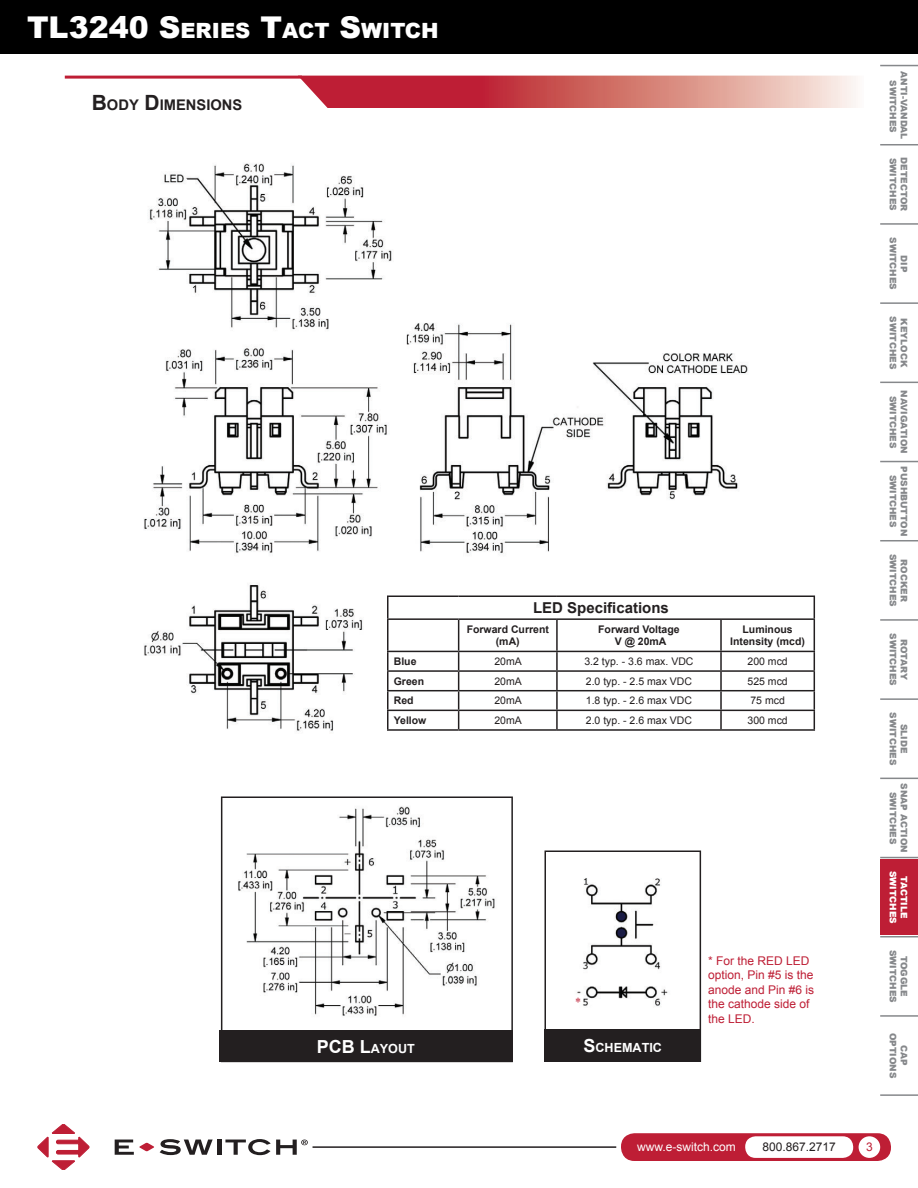
<style>
.page{position:relative;width:918px;height:1188px;background:#fff}
.page>*{position:absolute;margin:0;border:0;box-sizing:border-box;transform-origin:0 0}
.t1{font:900 21px "Arial";color:#fff}
.t2{font:700 15px "Arial";color:#231f20}
.t3{font:700 14.7px "Arial";color:#231f20}
.t4{font:700 12.6px "Arial";color:#fff}
.t5{font:12px/14.4px "Arial";color:#be1e35}
.t6{font:12px "Arial";color:#fff}
.t7{font:12px "Arial";color:#231f20}
.t8{font:12px "Times New Roman";color:#be1e35}
.t9{font:10.5px "Arial";color:#231f20}
.t10{font:700 10.5px/12.6px "Arial";color:#231f20;text-align:center}
.t11{font:900 9px/10.8px "Arial";color:#86888b;text-align:center}
.t12{font:900 9px/10.8px "Arial";color:#fff;text-align:center}
.s1{font-size:30px}
.s2{font-size:21px}
.s3{font-size:18px}
</style>
<div class="page">
<div style="left:621px;top:1133px;width:270px;height:28px;background:#be1e35;border-radius:14px"></div>
<div style="left:745px;top:1136px;width:108px;height:22px;background:#fff;border-radius:10px"></div>
<div style="left:859px;top:1136px;width:21px;height:22px;background:#fff;border-radius:50%"></div>
<hr style="left:313px;top:1146px;width:303px;height:2px;background:#231f20">
<hr style="left:880px;top:65px;width:38px;height:1px;background:#86888b">
<hr style="left:880px;top:1094px;width:38px;height:2px;background:#86888b">
<hr style="left:880px;top:144px;width:38px;height:1px;background:#86888b">
<hr style="left:880px;top:223px;width:38px;height:2px;background:#86888b">
<hr style="left:880px;top:302px;width:38px;height:2px;background:#86888b">
<hr style="left:880px;top:382px;width:38px;height:1px;background:#86888b">
<hr style="left:880px;top:461px;width:38px;height:1px;background:#86888b">
<hr style="left:880px;top:540px;width:38px;height:1px;background:#86888b">
<hr style="left:880px;top:619px;width:38px;height:2px;background:#86888b">
<hr style="left:880px;top:698px;width:38px;height:2px;background:#86888b">
<hr style="left:880px;top:778px;width:38px;height:1px;background:#86888b">
<hr style="left:880px;top:857px;width:38px;height:1px;background:#86888b">
<hr style="left:880px;top:936px;width:38px;height:1px;background:#86888b">
<hr style="left:880px;top:1015px;width:38px;height:2px;background:#86888b">
<div style="left:880px;top:859px;width:38px;height:76px;background:#be1e35"></div>
<div style="left:0;top:0;width:918px;height:54px;background:#000"></div>
<svg style="left:115px;top:1140px;width:39px;height:15px"></svg>
<svg style="left:160px;top:1139px;width:53px;height:16px"></svg>
<hr style="left:217px;top:1140px;width:4px;height:15px;background:#231f20">
<svg style="left:225px;top:1139px;width:83px;height:16px"></svg>
<svg style="left:38px;top:1124px;width:51px;height:46px"></svg>
<hr style="left:65px;top:76px;width:237px;height:3px;background:#be1e35">
<svg style="left:298px;top:76px;width:558px;height:32px"></svg>
<img style="left:144px;top:163px;width:613px;height:569px">
<img style="left:577px;top:878px;width:91px;height:129px">
<div style="left:544px;top:850px;width:157px;height:212px;border:2px solid #231f20"></div>
<div style="left:544px;top:1030px;width:157px;height:32px;background:#231f20"></div>
<hr style="left:387px;top:596px;width:72px;height:1px;background:#231f20">
<svg style="left:387px;top:597px;width:1px;height:21px"></svg>
<hr style="left:459px;top:596px;width:98px;height:1px;background:#231f20">
<hr style="left:557px;top:596px;width:164px;height:1px;background:#231f20">
<hr style="left:721px;top:596px;width:94px;height:1px;background:#231f20">
<svg style="left:814px;top:597px;width:1px;height:21px"></svg>
<hr style="left:387px;top:618px;width:72px;height:2px;background:#231f20">
<hr style="left:387px;top:620px;width:1px;height:31px;background:#231f20">
<hr style="left:459px;top:618px;width:98px;height:2px;background:#231f20">
<hr style="left:458px;top:620px;width:1px;height:31px;background:#231f20">
<hr style="left:557px;top:618px;width:164px;height:2px;background:#231f20">
<hr style="left:556px;top:620px;width:2px;height:31px;background:#231f20">
<hr style="left:721px;top:618px;width:94px;height:2px;background:#231f20">
<hr style="left:720px;top:620px;width:2px;height:31px;background:#231f20">
<hr style="left:814px;top:620px;width:1px;height:31px;background:#231f20">
<hr style="left:387px;top:651px;width:72px;height:1px;background:#231f20">
<hr style="left:459px;top:651px;width:98px;height:1px;background:#231f20">
<hr style="left:557px;top:651px;width:164px;height:1px;background:#231f20">
<hr style="left:721px;top:651px;width:94px;height:1px;background:#231f20">
<hr style="left:387px;top:670px;width:72px;height:2px;background:#231f20">
<hr style="left:459px;top:670px;width:98px;height:2px;background:#231f20">
<hr style="left:557px;top:670px;width:164px;height:2px;background:#231f20">
<hr style="left:721px;top:670px;width:94px;height:2px;background:#231f20">
<hr style="left:387px;top:690px;width:72px;height:1px;background:#231f20">
<hr style="left:459px;top:690px;width:98px;height:1px;background:#231f20">
<hr style="left:557px;top:690px;width:164px;height:1px;background:#231f20">
<hr style="left:721px;top:690px;width:94px;height:1px;background:#231f20">
<hr style="left:387px;top:710px;width:72px;height:1px;background:#231f20">
<svg style="left:387px;top:652px;width:1px;height:77px"></svg>
<hr style="left:459px;top:710px;width:98px;height:1px;background:#231f20">
<svg style="left:458px;top:652px;width:1px;height:77px"></svg>
<hr style="left:557px;top:710px;width:164px;height:1px;background:#231f20">
<svg style="left:556px;top:652px;width:2px;height:77px"></svg>
<hr style="left:721px;top:710px;width:94px;height:1px;background:#231f20">
<svg style="left:720px;top:652px;width:2px;height:77px"></svg>
<svg style="left:814px;top:652px;width:1px;height:77px"></svg>
<hr style="left:387px;top:729px;width:72px;height:2px;background:#231f20">
<hr style="left:459px;top:729px;width:98px;height:2px;background:#231f20">
<hr style="left:557px;top:729px;width:164px;height:2px;background:#231f20">
<hr style="left:721px;top:729px;width:94px;height:2px;background:#231f20">
<img style="left:238px;top:806px;width:257px;height:210px">
<div style="left:221px;top:796px;width:292px;height:266px;border:2px solid #231f20"></div>
<div style="left:219px;top:1030px;width:294px;height:32px;background:#231f20"></div>
<h1 class="t1" style="left:27px;top:15px;width:413px"><span class="s1">TL3240 S</span>ERIES <span class="s1">T</span>ACT <span class="s1">S</span>WITCH</h1>
<h3 class="t3" style="left:92px;top:95px;width:152px"><span class="s2">B</span>ODY <span class="s2">D</span>IMENSIONS</h3>
<h2 class="t2" style="left:533px;top:598px;width:137px">LED Specifications</h2>
<p class="t10" style="left:467px;top:623px;width:84px">Forward Current (mA)</p>
<p class="t10" style="left:598px;top:623px;width:83px">Forward Voltage<br>V @ 20mA</p>
<p class="t10" style="left:730px;top:623px;width:76px">Luminous<br>Intensity (mcd)</p>
<p class="t10" style="left:394px;top:655px;width:24px">Blue</p>
<p class="t9" style="left:494px;top:654px;width:29px">20mA</p>
<p class="t9" style="left:584px;top:654px;width:111px">3.2 typ. - 3.6 max. VDC</p>
<p class="t9" style="left:748px;top:654px;width:42px">200 mcd</p>
<p class="t10" style="left:394px;top:675px;width:32px">Green</p>
<p class="t9" style="left:494px;top:674px;width:29px">20mA</p>
<p class="t9" style="left:586px;top:674px;width:108px">2.0 typ. - 2.5 max VDC</p>
<p class="t9" style="left:748px;top:674px;width:42px">525 mcd</p>
<p class="t10" style="left:394px;top:695px;width:21px">Red</p>
<p class="t9" style="left:494px;top:694px;width:29px">20mA</p>
<p class="t9" style="left:586px;top:694px;width:108px">1.8 typ. - 2.6 max VDC</p>
<p class="t9" style="left:750px;top:694px;width:36px">75 mcd</p>
<p class="t10" style="left:394px;top:714px;width:34px">Yellow</p>
<p class="t9" style="left:494px;top:713px;width:29px">20mA</p>
<p class="t9" style="left:586px;top:713px;width:108px">2.0 typ. - 2.6 max VDC</p>
<p class="t9" style="left:748px;top:713px;width:42px">300 mcd</p>
<h3 class="t4" style="left:317px;top:1040px;width:100px"><span class="s3">PCB L</span>AYOUT</h3>
<h3 class="t8" style="left:575px;top:994px;width:7px">*</h3>
<h3 class="t4" style="left:584px;top:1040px;width:80px"><span class="s3">S</span>CHEMATIC</h3>
<h3 class="t5" style="left:708px;top:954px;width:108px">* For the RED LED option, Pin #5 is the anode and Pin #6 is the cathode side of the LED.</h3>
<p class="t11" style="left:910px;top:71px;width:70px;rotate:90deg">ANTI-VANDAL<br>SWITCHES</p>
<p class="t11" style="left:899px;top:158px;width:54px;rotate:90deg">SWITCHES</p>
<p class="t11" style="left:910px;top:157px;width:56px;rotate:90deg">DETECTOR</p>
<p class="t11" style="left:910px;top:237px;width:54px;rotate:90deg">DIP<br>SWITCHES</p>
<p class="t11" style="left:899px;top:316px;width:54px;rotate:90deg">SWITCHES</p>
<p class="t11" style="left:910px;top:318px;width:50px;rotate:90deg">KEYLOCK</p>
<p class="t11" style="left:910px;top:390px;width:65px;rotate:90deg">NAVIGATION<br>SWITCHES</p>
<p class="t11" style="left:910px;top:466px;width:71px;rotate:90deg">PUSHBUTTON<br>SWITCHES</p>
<p class="t11" style="left:910px;top:554px;width:54px;rotate:90deg">ROCKER<br>SWITCHES</p>
<p class="t11" style="left:910px;top:633px;width:54px;rotate:90deg">ROTARY<br>SWITCHES</p>
<p class="t11" style="left:910px;top:712px;width:54px;rotate:90deg">SLIDE<br>SWITCHES</p>
<p class="t11" style="left:910px;top:783px;width:71px;rotate:90deg">SNAP ACTION<br>SWITCHES</p>
<p class="t12" style="left:910px;top:871px;width:54px;rotate:90deg">TACTILE<br>SWITCHES</p>
<p class="t11" style="left:910px;top:950px;width:54px;rotate:90deg">TOGGLE<br>SWITCHES</p>
<p class="t11" style="left:910px;top:1033px;width:47px;rotate:90deg">CAP<br>OPTIONS</p>
<h3 class="t6" style="left:637px;top:1139px;width:100px">www.e-switch.com</h3>
<h3 class="t7" style="left:762px;top:1139px;width:75px">800.867.2717</h3>
<h3 class="t5" style="left:866px;top:1139px;width:8px">3</h3>
</div>
